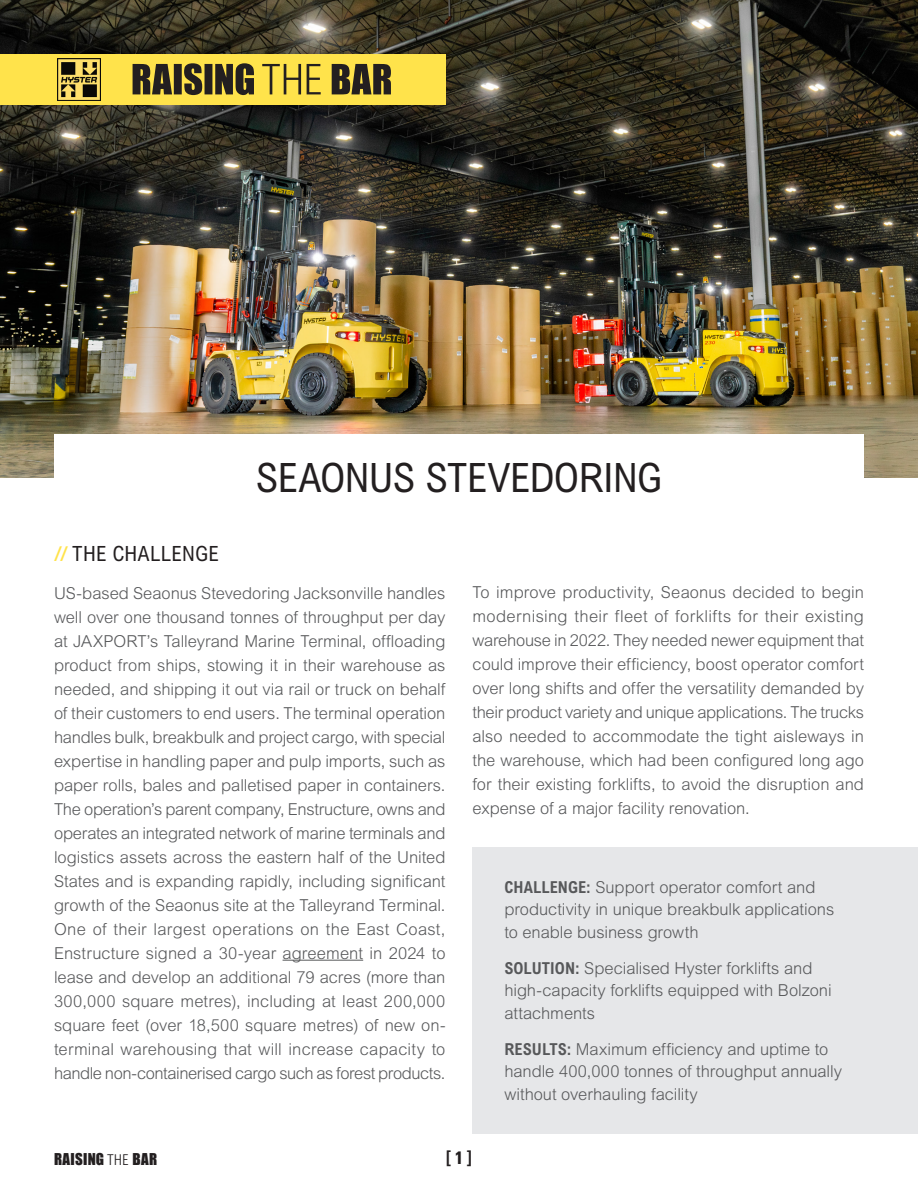
<style>
.page{position:relative;width:918px;height:1188px;background:#fff}
.page>*{position:absolute;margin:0;border:0;box-sizing:border-box;transform-origin:0 0}
.t1{font:condensed 40.5px "Arial MT Std";letter-spacing:-.01em;color:#231f20}
.t2{font:condensed 21px "Arial MT Std";letter-spacing:.01em;color:#231f20}
.t3{font:700 condensed 18px "Univers LT Std";color:#231f20}
.HY-Body_Copy-Black-Case_Study{font:300 16.5px/24px "Arial MT Std";letter-spacing:-.005em;color:#57585a}
.t4{font:15px "Impact";letter-spacing:.02em;color:#231f20}
.s1{font-family:"Bebas Neue";font-stretch:normal;color:#ffe34b}
.s2{font-weight:700;font-stretch:condensed}
.s3{font-family:"Arial MT Std";font-weight:300;font-stretch:condensed}
</style>
<div class="page">
<img style="left:0;top:0;width:918px;height:478px">
<div style="left:472px;top:847px;width:446px;height:287px;background:#e6e7e9"></div>
<div style="left:54px;top:435px;width:810px;height:75px;background:#fff"></div>
<div style="left:0;top:54px;width:446px;height:50px;background:#ffe34b"></div>
<img style="left:58px;top:59px;width:42px;height:42px">
<svg style="left:133px;top:63px;width:258px;height:32px"></svg>
<hr style="left:283px;top:960px;width:80px;height:1px;background:#57585a">
<p class="t1" style="left:256px;top:453px;width:408px">SEAONUS STEVEDORING</p>
<p class="t2" style="left:54px;top:541px;width:166px"><span class="s1">//</span> THE CHALLENGE</p>
<p class="HY-Body_Copy-Black-Case_Study" style="left:54px;top:581px;width:393px;text-align:justify">US-based Seaonus Stevedoring Jacksonville handles well over one thousand tonnes of throughput per day at JAXPORT’s Talleyrand Marine Terminal, offloading product from ships, stowing it in their warehouse as needed, and shipping it out via rail or truck on behalf of their customers to end users. The terminal operation handles bulk, breakbulk and project cargo, with special expertise in handling paper and pulp imports, such as paper rolls, bales and palletised paper in containers.<br>The operation’s parent company, Enstructure, owns and operates an integrated network of marine terminals and logistics assets across the eastern half of the United States and is expanding rapidly, including significant growth of the Seaonus site at the Talleyrand Terminal.<br>One of their largest operations on the East Coast, Enstructure signed a 30-year agreement in 2024 to lease and develop an additional 79 acres (more than 300,000 square metres), including at least 200,000 square feet (over 18,500 square metres) of new on&shy;terminal warehousing that will increase capacity to handle non-containerised cargo such as forest products.</p>
<p class="HY-Body_Copy-Black-Case_Study" style="left:472px;top:580px;width:393px;text-align:justify">To improve productivity, Seaonus decided to begin modernising their fleet of forklifts for their existing warehouse in 2022. They needed newer equipment that could improve their efficiency, boost operator comfort over long shifts and offer the versatility demanded by their product variety and unique applications. The trucks also needed to accommodate the tight aisleways in the warehouse, which had been configured long ago for their existing forklifts, to avoid the disruption and expense of a major facility renovation.</p>
<p class="HY-Body_Copy-Black-Case_Study" style="left:504px;top:876px;width:331px;line-height:22.5px"><span class="s2">CHALLENGE:</span> Support operator comfort and productivity in unique breakbulk applications to enable business growth</p>
<p class="HY-Body_Copy-Black-Case_Study" style="left:504px;top:957px;width:329px;line-height:22.5px"><span class="s2">SOLUTION:</span> Specialised Hyster forklifts and high-capacity forklifts equipped with Bolzoni attachments</p>
<p class="HY-Body_Copy-Black-Case_Study" style="left:504px;top:1038px;width:339px;line-height:22.5px"><span class="s2">RESULTS:</span> Maximum efficiency and uptime to handle 400,000 tonnes of throughput annually without overhauling facility</p>
<p class="t4" style="left:54px;top:1147px;width:105px">RAISING <span class="s3">THE</span> BAR</p>
<p class="t3" style="left:446px;top:1147px;width:27px">[ 1 ]</p>
</div>
